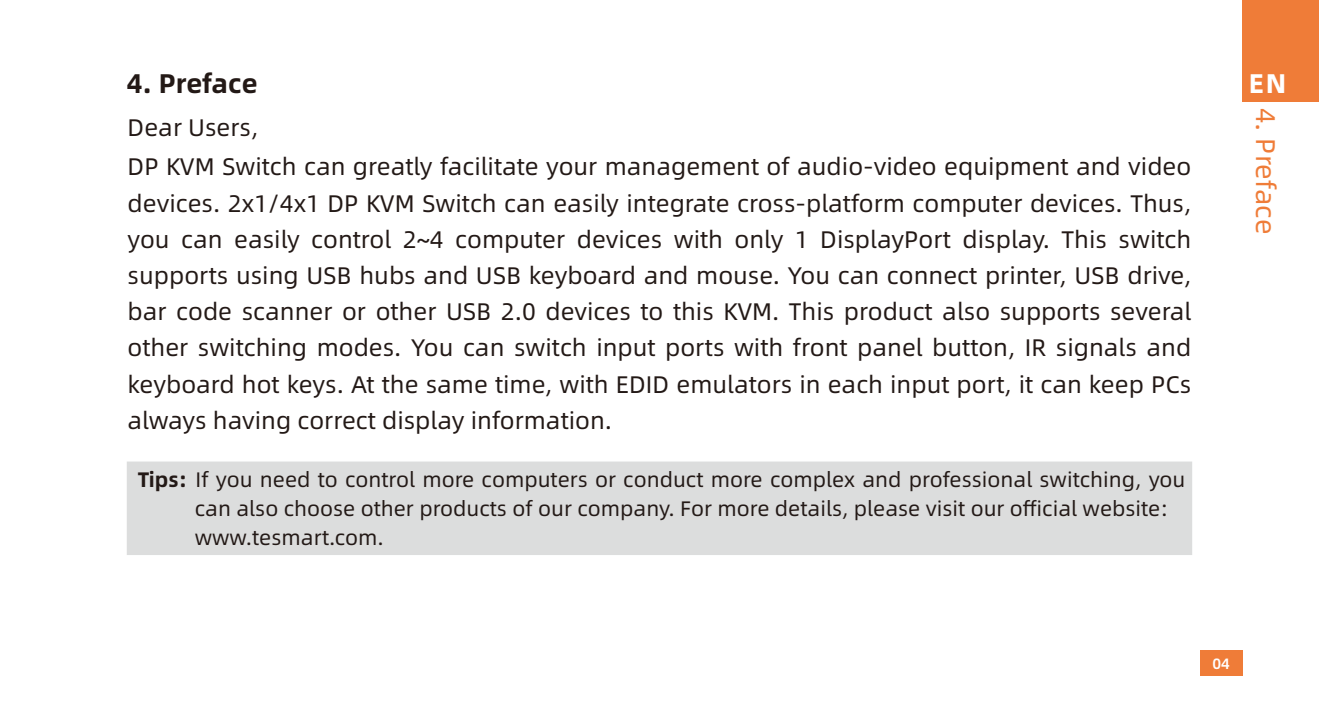
<style>
.page{position:relative;width:1319px;height:723px;background:#fff}
.page>*{position:absolute;margin:0;border:0;box-sizing:border-box;transform-origin:0 0}
.t1{font:700 27px "Alibaba Pu Hui Ti";color:#231916}
.t2{font:27px "Alibaba Pu Hui Ti";color:#ef7c38}
.t3{font:700 27px "Alibaba Pu Hui Ti";color:#fff}
.t4{font:24px/36.3px "Alibaba Pu Hui Ti";color:#231916}
.t5{font:21px/28.8px "Alibaba Pu Hui Ti";color:#231916}
.t6{font:500 15px "Alibaba Pu Hui Ti";color:#fff}
.s1{font-weight:700}
</style>
<div class="page">
<div style="left:127px;top:461px;width:1065px;height:94px;background:#dcdddd"></div>
<div style="left:1242px;top:0;width:76px;height:102px;background:#ef7c38"></div>
<div style="left:1199px;top:651px;width:43px;height:25px;background:#ef7c38"></div>
<p class="t1" style="left:127px;top:70px;width:132px">4. Preface</p>
<p class="t4" style="left:128px;top:108px;width:1064px;line-height:39.6px">Dear Users,<br>DP KVM Switch can greatly facilitate your management of audio-video equipment and video</p>
<p class="t4" style="left:128px;top:185px;width:1065px;text-align:justify">devices. 2x1/4x1 DP KVM Switch can easily integrate cross-platform computer devices. Thus, you can easily control 2~4 computer devices with only 1 DisplayPort display. This switch supports using USB hubs and USB keyboard and mouse. You can connect printer, USB drive, bar code scanner or other USB 2.0 devices to this KVM. This product also supports several other switching modes. You can switch input ports with front panel button, IR signals and keyboard hot keys. At the same time, with EDID emulators in each input port, it can keep PCs always having correct display information.</p>
<p class="t5" style="left:195px;top:465px;width:992px;text-indent:-57px"><span class="s1">Tips:</span> If you need to control more computers or conduct more complex and professional switching, you can also choose other products of our company. For more details, please visit our official website: www.tesmart.com.</p>
<p class="t3" style="left:1248px;top:70px;width:39px">EN</p>
<p class="t2" style="left:1278px;top:108px;width:128px;rotate:90deg">4. Preface</p>
<p class="t6" style="left:1212px;top:656px;width:19px">04</p>
</div>
